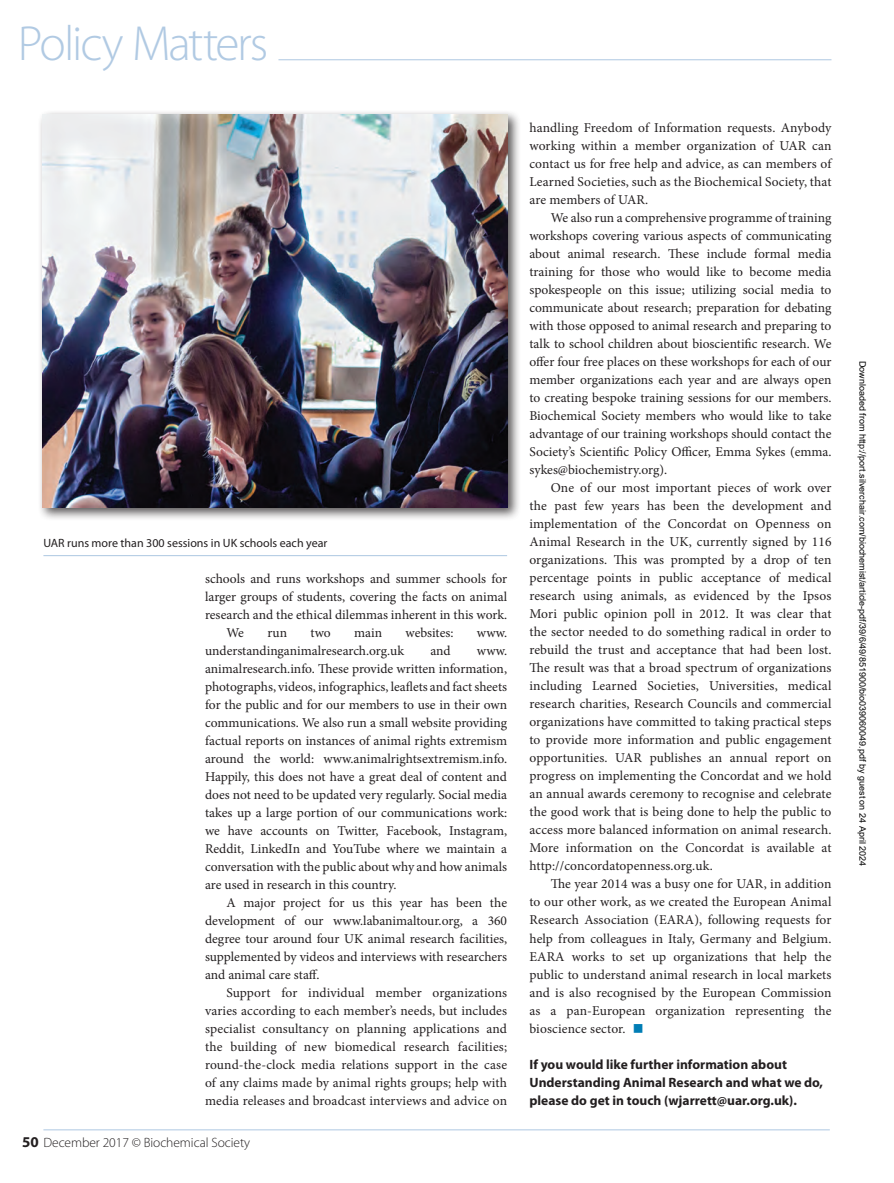
<style>
.page{position:relative;width:894px;height:1183px;background:#fff}
.page>*{position:absolute;margin:0;border:0;box-sizing:border-box;transform-origin:0 0}
.t1{font:300 49.5px "Myriad Pro";letter-spacing:-.045em;color:#b1cae3}
.t2{font:700 30px "Minion Pro";color:#007db5}
.t3{font:13.5px/18px "Minion Pro";color:#231f20;text-align:justify}
.t4{font:700 13.5px/18px "Myriad Pro";color:#231f20}
.t5{font:300 13.5px "Myriad Pro";letter-spacing:-.005em;color:#231f20}
.t6{font:12px "Myriad Pro";color:#231f20}
.t7{font:9px "Arial";color:#000}
.s1{font-weight:700;font-size:15px}
</style>
<div class="page">
<hr style="left:43px;top:1129px;width:786px;height:1px;background:#b1cae3">
<hr style="left:278px;top:59px;width:553px;height:1px;background:#b1cae3">
<hr style="left:43px;top:555px;width:464px;height:1px;background:#b1cae3">
<div style="left:38px;top:109px;width:483px;height:412px;background:#231f20;opacity:.75"></div>
<img style="left:43px;top:114px;width:464px;height:393px">
<h1 class="t1" style="left:18px;top:14px;width:252px">Policy Matters</h1>
<p class="t6" style="left:43px;top:535px;width:285px">UAR runs more than 300 sessions in UK schools each year</p>
<p class="t3" style="left:205px;top:569px;width:303px">schools and runs workshops and summer schools for</p>
<p class="t3" style="left:205px;top:587px;width:303px">larger groups of students, covering the facts on animal</p>
<p class="t3" style="left:205px;top:605px;width:303px">research and the ethical dilemmas inherent in this work.</p>
<p class="t3" style="left:226px;top:623px;width:19px">We</p>
<p class="t3" style="left:267px;top:623px;width:21px">run</p>
<p class="t3" style="left:310px;top:623px;width:22px">two</p>
<p class="t3" style="left:354px;top:623px;width:29px">main</p>
<p class="t3" style="left:405px;top:623px;width:49px">websites:</p>
<p class="t3" style="left:477px;top:623px;width:32px">www.</p>
<p class="t3" style="left:205px;top:641px;width:201px">understandinganimalresearch.org.uk</p>
<p class="t3" style="left:430px;top:641px;width:22px">and</p>
<p class="t3" style="left:205px;top:641px;width:303px;text-indent:272px">www. animalresearch.info. These provide written information, photographs, videos, infographics, leaflets and fact sheets for the public and for our members to use in their own communications. We also run a small website providing factual reports on instances of animal rights extremism around the world: www.animalrightsextremism.info.<br>Happily, this does not have a great deal of content and does not need to be updated very regularly. Social media takes up a large portion of our communications work: we have accounts on Twitter, Facebook, Instagram, Reddit, LinkedIn and YouTube where we maintain a conversation with the public about why and how animals are used in research in this country.</p>
<p class="t3" style="left:205px;top:893px;width:303px;text-indent:21px">A major project for us this year has been the development of our www.labanimaltour.org, a 360 degree tour around four UK animal research facilities, supplemented by videos and interviews with researchers and animal care staff.</p>
<p class="t3" style="left:205px;top:983px;width:303px;text-indent:21px">Support for individual member organizations varies according to each member’s needs, but includes specialist consultancy on planning applications and the building of new biomedical research facilities; round-the-clock media relations support in the case of any claims made by animal rights groups; help with media releases and broadcast interviews and advice on</p>
<p class="t5" style="left:22px;top:1134px;width:229px"><span class="s1">50</span> December 2017 © Biochemical Society</p>
<p class="t3" style="left:529px;top:119px;width:303px">handling Freedom of Information requests. Anybody working within a member organization of UAR can contact us for free help and advice, as can members of Learned Societies, such as the Biochemical Society, that are members of UAR.</p>
<p class="t3" style="left:529px;top:209px;width:303px;text-indent:21px">We also run a comprehensive programme of training workshops covering various aspects of communicating about animal research. These include formal media training for those who would like to become media spokespeople on this issue; utilizing social media to communicate about research; preparation for debating with those opposed to animal research and preparing to talk to school children about bioscientific research. We offer four free places on these workshops for each of our member organizations each year and are always open to creating bespoke training sessions for our members.<br>Biochemical Society members who would like to take advantage of our training workshops should contact the Society’s Scientific Policy Officer, Emma Sykes (emma. sykes@biochemistry.org).</p>
<p class="t3" style="left:529px;top:479px;width:303px;text-indent:21px">One of our most important pieces of work over the past few years has been the development and implementation of the Concordat on Openness on Animal Research in the UK, currently signed by 116 organizations. This was prompted by a drop of ten percentage points in public acceptance of medical research using animals, as evidenced by the Ipsos Mori public opinion poll in 2012. It was clear that the sector needed to do something radical in order to rebuild the trust and acceptance that had been lost.<br>The result was that a broad spectrum of organizations including Learned Societies, Universities, medical research charities, Research Councils and commercial organizations have committed to taking practical steps to provide more information and public engagement opportunities. UAR publishes an annual report on progress on implementing the Concordat and we hold an annual awards ceremony to recognise and celebrate the good work that is being done to help the public to access more balanced information on animal research.<br>More information on the Concordat is available at http://concordatopenness.org.uk.</p>
<p class="t3" style="left:529px;top:875px;width:303px;text-indent:21px">The year 2014 was a busy one for UAR, in addition to our other work, as we created the European Animal Research Association (EARA), following requests for help from colleagues in Italy, Germany and Belgium.<br>EARA works to set up organizations that help the public to understand animal research in local markets and is also recognised by the European Commission as a pan-European organization representing the bioscience sector.</p>
<h2 class="t2" style="left:632px;top:1005px;width:14px">■</h2>
<p class="t4" style="left:529px;top:1054px;width:295px">If you would like further information about<br>Understanding Animal Research and what we do, please do get in touch (wjarrett@uar.org.uk).</p>
<p class="t7" style="left:866px;top:361px;width:506px;rotate:90deg">Downloaded from http://port.silverchair.com/biochemist/article-pdf/39/6/49/851900/bio039060049.pdf by guest on 24 April 2024</p>
</div>
